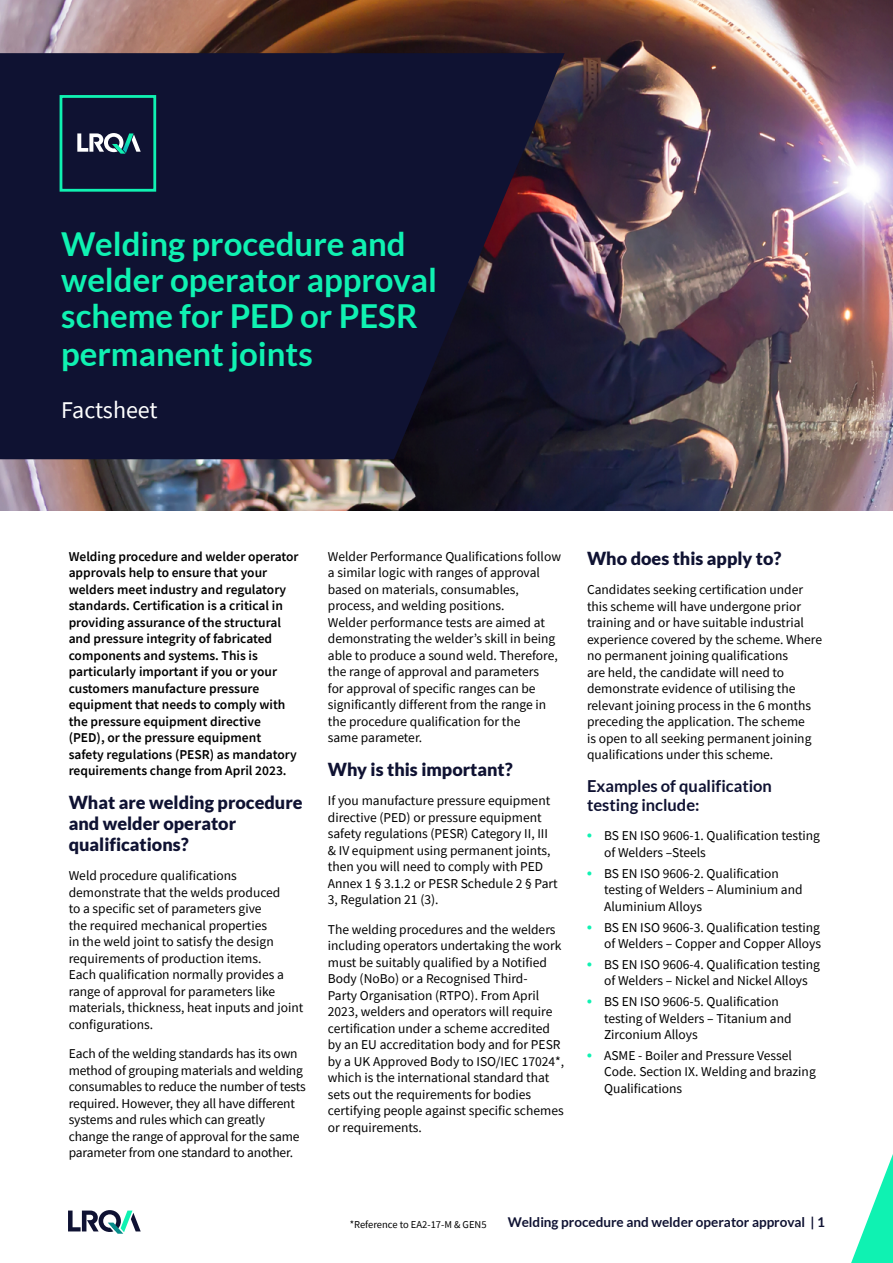
<style>
.page{position:relative;width:893px;height:1263px;background:#fff}
.page>*{position:absolute;margin:0;border:0;box-sizing:border-box;transform-origin:0 0}
.t1{font:700 33px/36.5px "Lato";color:#0ff2b2}
.Cover_line_2{font:24px "Source Sans Pro";letter-spacing:-.005em;color:#fff}
.Large_sub{font:900 18px/21px "Lato";color:#0f1232}
.Subheads_1{font:700 16.5px/19.5px "Lato";color:#0f1232}
.Body_copy_1{font:13.5px/16.5px "Source Sans Pro";color:#000}
.Body_copy_1-2{font:600 13.5px/16.5px "Source Sans Pro";color:#000}
.t2{font:700 13.5px "Lato";color:#0f1232}
.Body_copy_1-3{font:10.5px "Source Sans Pro";color:#000}
.s1{font-family:"Fira Sans";font-weight:800;color:#0ff2b2}
</style>
<div class="page">
<img style="left:0;top:0;width:893px;height:510px">
<svg style="left:0;top:53px;width:565px;height:406px;background:#121230"></svg>
<svg style="left:77px;top:133px;width:64px;height:21px"></svg>
<div style="left:60px;top:95px;width:96px;height:97px;border:3px solid #0ff2b2"></div>
<svg style="left:68px;top:1210px;width:73px;height:24px"></svg>
<svg style="left:851px;top:1154px;width:42px;height:109px"></svg>
<p class="t1" style="left:61px;top:226px;width:377px">Welding procedure and welder operator approval scheme for PED or PESR permanent joints</p>
<p class="Cover_line_2" style="left:61px;top:395px;width:98px">Factsheet</p>
<p class="Body_copy_1-2" style="left:69px;top:548px;width:231px">Welding procedure and welder operator approvals help to ensure that your welders meet industry and regulatory standards. Certification is a critical in providing assurance of the structural and pressure integrity of fabricated components and systems. This is particularly important if you or your customers manufacture pressure equipment that needs to comply with the pressure equipment directive (PED), or the pressure equipment safety regulations (PESR) as mandatory requirements change from April 2023.</p>
<p class="Large_sub" style="left:69px;top:792px;width:235px">What are welding procedure and welder operator qualifications?</p>
<p class="Body_copy_1" style="left:69px;top:867px;width:236px">Weld procedure qualifications demonstrate that the welds produced<br>to a specific set of parameters give<br>the required mechanical properties<br>in the weld joint to satisfy the design requirements of production items.<br>Each qualification normally provides a range of approval for parameters like materials, thickness, heat inputs and joint configurations.</p>
<p class="Body_copy_1" style="left:69px;top:1045px;width:239px">Each of the welding standards has its own method of grouping materials and welding consumables to reduce the number of tests required. However, they all have different systems and rules which can greatly change the range of approval for the same parameter from one standard to another.</p>
<p class="Body_copy_1" style="left:328px;top:548px;width:235px">Welder Performance Qualifications follow a similar logic with ranges of approval based on materials, consumables, process, and welding positions.<br>Welder performance tests are aimed at demonstrating the welder’s skill in being able to produce a sound weld. Therefore, the range of approval and parameters<br>for approval of specific ranges can be significantly different from the range in the procedure qualification for the<br>same parameter.</p>
<p class="Large_sub" style="left:328px;top:759px;width:186px">Why is this important?</p>
<p class="Body_copy_1" style="left:328px;top:792px;width:231px">If you manufacture pressure equipment directive (PED) or pressure equipment safety regulations (PESR) Category II, III &amp; IV equipment using permanent joints, then you will need to comply with PED Annex 1 § 3.1.2 or PESR Schedule 2 § Part 3, Regulation 21 (3).</p>
<p class="Body_copy_1" style="left:328px;top:921px;width:238px">The welding procedures and the welders including operators undertaking the work must be suitably qualified by a Notified Body (NoBo) or a Recognised Third-<br>Party Organisation (RTPO). From April 2023, welders and operators will require certification under a scheme accredited by an EU accreditation body and for PESR by a UK Approved Body to ISO/IEC 17024*, which is the international standard that sets out the requirements for bodies certifying people against specific schemes or requirements.</p>
<p class="Large_sub" style="left:587px;top:548px;width:196px">Who does this apply to?</p>
<p class="Body_copy_1" style="left:587px;top:582px;width:237px">Candidates seeking certification under this scheme will have undergone prior training and or have suitable industrial experience covered by the scheme. Where no permanent joining qualifications<br>are held, the candidate will need to demonstrate evidence of utilising the relevant joining process in the 6 months preceding the application. The scheme<br>is open to all seeking permanent joining qualifications under this scheme.</p>
<p class="Subheads_1" style="left:587px;top:776px;width:186px">Examples of qualification testing include:</p>
<p class="Body_copy_1" style="left:604px;top:828px;width:218px;text-indent:-17px"><span class="s1">•</span> BS EN ISO 9606-1. Qualification testing of Welders –Steels</p>
<p class="Body_copy_1" style="left:604px;top:865px;width:200px;text-indent:-17px"><span class="s1">•</span> BS EN ISO 9606-2. Qualification testing of Welders – Aluminium and<br>Aluminium Alloys</p>
<p class="Body_copy_1" style="left:587px;top:919px;width:236px;text-align:right"><span class="s1">•</span> BS EN ISO 9606-3. Qualification testing of Welders – Copper and Copper Alloys</p>
<p class="Body_copy_1" style="left:587px;top:956px;width:235px;text-align:center"><span class="s1">•</span> BS EN ISO 9606-4. Qualification testing of Welders – Nickel and Nickel Alloys</p>
<p class="Body_copy_1" style="left:604px;top:993px;width:189px;text-indent:-17px"><span class="s1">•</span> BS EN ISO 9606-5. Qualification testing of Welders – Titanium and<br>Zirconium Alloys</p>
<p class="Body_copy_1" style="left:604px;top:1047px;width:213px;text-indent:-17px"><span class="s1">•</span> ASME - Boiler and Pressure Vessel<br>Code. Section IX. Welding and brazing<br>Qualifications</p>
<p class="Body_copy_1-3" style="left:350px;top:1218px;width:138px">*Reference to EA2-17-M &amp; GEN5</p>
<p class="t2" style="left:508px;top:1215px;width:318px">Welding procedure and welder operator approval | 1</p>
</div>
